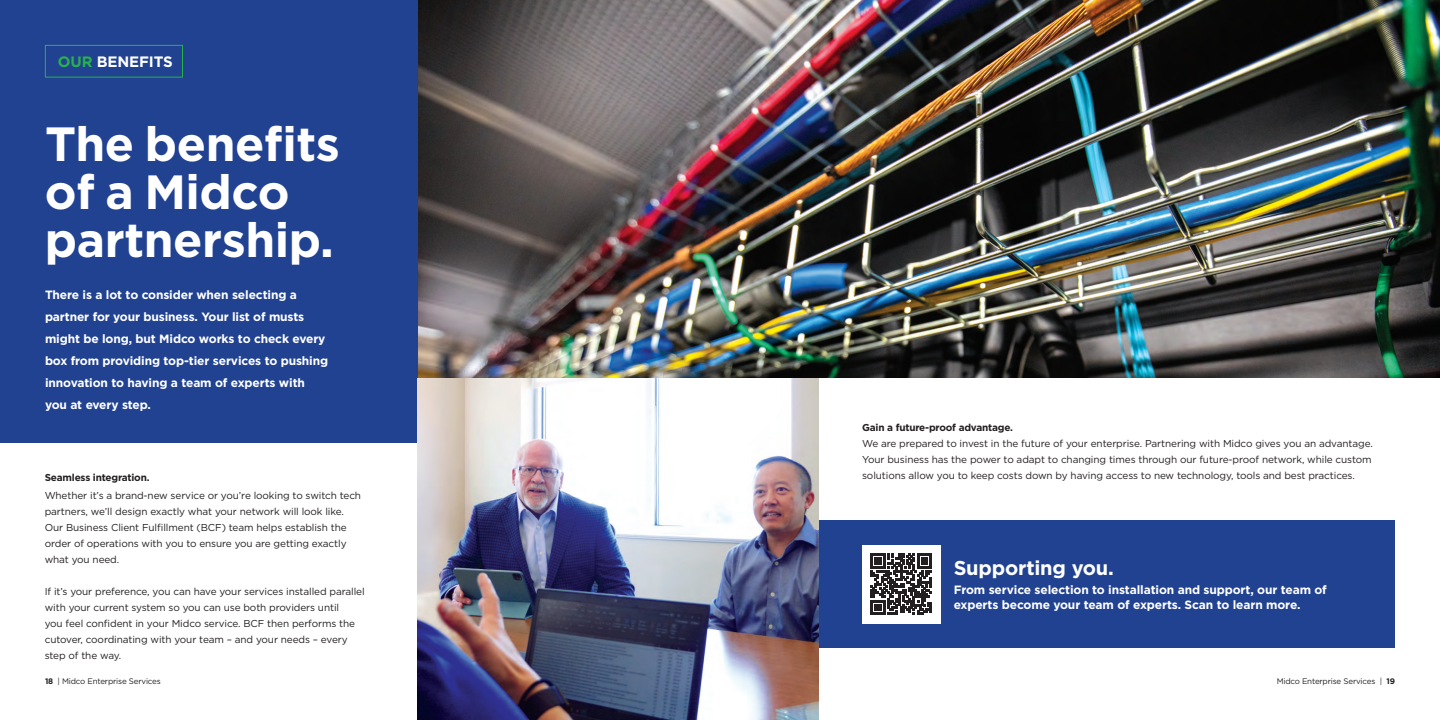
<style>
.page{position:relative;width:1440px;height:720px;background:#fff}
.page>*{position:absolute;margin:0;border:0;box-sizing:border-box;transform-origin:0 0}
.t1{font:700 48px/48px "Gotham";letter-spacing:-.01em;color:#fff}
.t2{font:700 20px "Gotham";letter-spacing:-.01em;color:#fff}
.t3{font:700 15px "Gotham";letter-spacing:-.01em;color:#fff}
.t4{font:700 12px/22px "Gotham";letter-spacing:-.01em;color:#fff}
.t5{font:10px/16px "Gotham";letter-spacing:-.01em;color:#231f20}
.t6{font:700 10px "Gotham";letter-spacing:-.02em;color:#231f20}
.t7{font:8px "Gotham";letter-spacing:-.02em;color:#231f20}
.s1{color:#28b24b}
.s2{font-weight:700}
</style>
<div class="page">
<div style="left:818px;top:520px;width:577px;height:128px;background:#214291"></div>
<img style="left:418px;top:0;width:1022px;height:378px">
<div style="left:862px;top:545px;width:78px;height:78px;background:#fff"></div>
<svg style="left:871px;top:554px;width:61px;height:61px"></svg>
<div style="left:0;top:0;width:418px;height:442px;background:#214291"></div>
<div style="left:45px;top:45px;width:138px;height:32px;border:1px solid #28b24b"></div>
<img style="left:418px;top:378px;width:400px;height:342px">
<p class="t3" style="left:58px;top:52px;width:116px"><span class="s1">OUR</span> BENEFITS</p>
<p class="t1" style="left:45px;top:119px;width:297px">The benefits of a Midco partnership.</p>
<p class="t4" style="left:45px;top:284px;width:285px">There is a lot to consider when selecting a partner for your business. Your list of musts might be long, but Midco works to check every box from providing top-tier services to pushing innovation to having a team of experts with you at every step.</p>
<p class="t6" style="left:45px;top:471px;width:106px">Seamless integration.</p>
<p class="t5" style="left:45px;top:487px;width:318px">Whether it’s a brand-new service or you’re looking to switch tech partners, we’ll design exactly what your network will look like.<br>Our Business Client Fulfillment (BCF) team helps establish the order of operations with you to ensure you are getting exactly what you need.</p>
<p class="t5" style="left:45px;top:583px;width:321px">If it’s your preference, you can have your services installed parallel with your current system so you can use both providers until<br>you feel confident in your Midco service. BCF then performs the cutover, coordinating with your team – and your needs – every step of the way.</p>
<p class="t7" style="left:45px;top:676px;width:117px"><span class="s2">18</span> | Midco Enterprise Services</p>
<p class="t6" style="left:862px;top:421px;width:153px">Gain a future-proof advantage.</p>
<p class="t5" style="left:862px;top:435px;width:512px;text-align:justify">We are prepared to invest in the future of your enterprise. Partnering with Midco gives you an advantage.<br>Your business has the power to adapt to changing times through our future-proof network, while custom solutions allow you to keep costs down by having access to new technology, tools and best practices.</p>
<p class="t2" style="left:954px;top:555px;width:162px">Supporting you.</p>
<p class="t4" style="left:954px;top:582px;width:375px;line-height:15px">From service selection to installation and support, our team of experts become your team of experts. Scan to learn more.</p>
<p class="t7" style="left:1277px;top:676px;width:120px">Midco Enterprise Services | <span class="s2">19</span></p>
</div>
